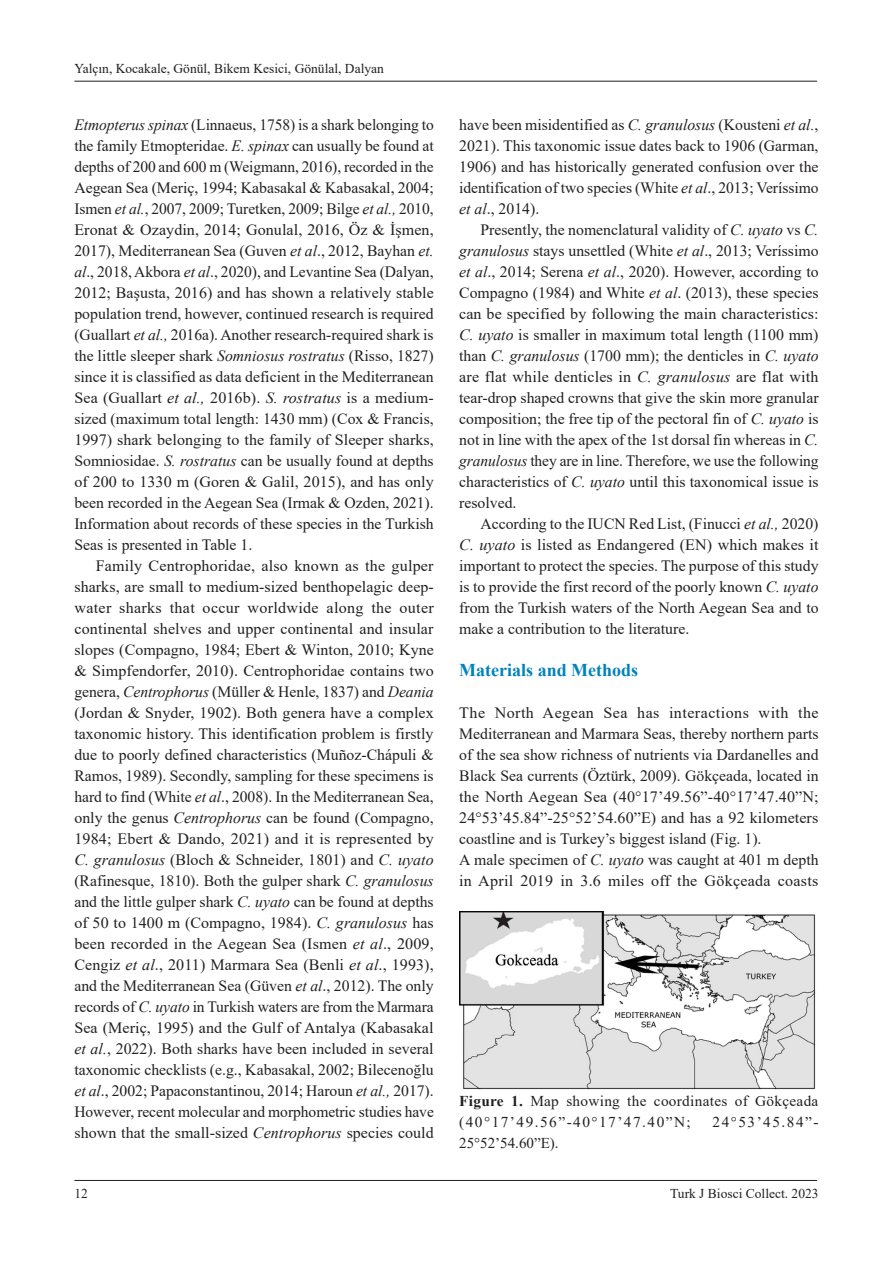
<style>
.page{position:relative;width:893px;height:1263px;background:#fff}
.page>*{position:absolute;margin:0;border:0;box-sizing:border-box;transform-origin:0 0}
.MetinAnaBaslik{font:700 18px "Times New Roman";color:#0082bb}
.AnaMetin{font:15.75px/21px "Times New Roman";color:#231f20;text-align:justify}
.AnaMetin-2{font:15px/21px "Times New Roman";letter-spacing:.02em;color:#231f20}
.t1{font:13.5px "Times New Roman";color:#231f20}
.s1{font-style:italic}
.s2{font-weight:700}
</style>
<div class="page">
<hr style="left:74px;top:81px;width:743px;height:1px;background:#231f20">
<hr style="left:74px;top:1180px;width:743px;height:1px;background:#231f20">
<img style="left:459px;top:912px;width:357px;height:178px">
<p class="t1" style="left:74px;top:59px;width:311px">Yalçın, Kocakale, Gönül, Bikem Kesici, Gönülal, Dalyan</p>
<p class="AnaMetin" style="left:74px;top:114px;width:361px"><span class="s1">Etmopterus spinax</span> (Linnaeus, 1758) is a shark belonging to the family Etmopteridae. <span class="s1">E. spinax</span> can usually be found at depths of 200 and 600 m (Weigmann, 2016), recorded in the Aegean Sea (Meriç, 1994; Kabasakal &amp; Kabasakal, 2004; Ismen <span class="s1">et al.</span>, 2007, 2009; Turetken, 2009; Bilge <span class="s1">et al.,</span> 2010, Eronat &amp; Ozaydin, 2014; Gonulal, 2016, Öz &amp; İşmen, 2017), Mediterranean Sea (Guven <span class="s1">et al</span>., 2012, Bayhan <span class="s1">et. al</span>., 2018, Akbora <span class="s1">et al</span>., 2020), and Levantine Sea (Dalyan, 2012; Başusta, 2016) and has shown a relatively stable population trend, however, continued research is required (Guallart <span class="s1">et al.,</span> 2016a). Another research-required shark is the little sleeper shark <span class="s1">Somniosus rostratus</span> (Risso, 1827) since it is classified as data deficient in the Mediterranean Sea (Guallart <span class="s1">et al.,</span> 2016b). <span class="s1">S. rostratus</span> is a medium&shy;sized (maximum total length: 1430 mm) (Cox &amp; Francis, 1997) shark belonging to the family of Sleeper sharks, Somniosidae. <span class="s1">S. rostratus</span> can be usually found at depths of 200 to 1330 m (Goren &amp; Galil, 2015), and has only been recorded in the Aegean Sea (Irmak &amp; Ozden, 2021).<br>Information about records of these species in the Turkish Seas is presented in Table 1.</p>
<p class="AnaMetin" style="left:74px;top:555px;width:361px;text-indent:21px">Family Centrophoridae, also known as the gulper sharks, are small to medium-sized benthopelagic deep&shy;water sharks that occur worldwide along the outer continental shelves and upper continental and insular slopes (Compagno, 1984; Ebert &amp; Winton, 2010; Kyne &amp; Simpfendorfer, 2010). Centrophoridae contains two genera, <span class="s1">Centrophorus</span> (Müller &amp; Henle, 1837) and <span class="s1">Deania </span>(Jordan &amp; Snyder, 1902). Both genera have a complex taxonomic history. This identification problem is firstly due to poorly defined characteristics (Muñoz-Chápuli &amp; Ramos, 1989). Secondly, sampling for these specimens is hard to find (White <span class="s1">et al</span>., 2008). In the Mediterranean Sea, only the genus <span class="s1">Centrophorus</span> can be found (Compagno, 1984; Ebert &amp; Dando, 2021) and it is represented by <span class="s1">C. granulosus</span> (Bloch &amp; Schneider, 1801) and <span class="s1">C. uyato </span>(Rafinesque, 1810). Both the gulper shark <span class="s1">C. granulosus </span>and the little gulper shark <span class="s1">C. uyato</span> can be found at depths of 50 to 1400 m (Compagno, 1984). <span class="s1">C. granulosus</span> has been recorded in the Aegean Sea (Ismen <span class="s1">et al</span>., 2009, Cengiz <span class="s1">et al</span>., 2011) Marmara Sea (Benli <span class="s1">et al</span>., 1993), and the Mediterranean Sea (Güven <span class="s1">et al</span>., 2012). The only records of <span class="s1">C. uyato</span> in Turkish waters are from the Marmara Sea (Meriç, 1995) and the Gulf of Antalya (Kabasakal <span class="s1">et al.</span>, 2022). Both sharks have been included in several taxonomic checklists (e.g., Kabasakal, 2002; Bilecenoğlu <span class="s1">et al</span>., 2002; Papaconstantinou, 2014; Haroun <span class="s1">et al.,</span> 2017).<br>However, recent molecular and morphometric studies have shown that the small-sized <span class="s1">Centrophorus</span> species could</p>
<p class="AnaMetin" style="left:459px;top:114px;width:361px">have been misidentified as <span class="s1">C. granulosus</span> (Kousteni <span class="s1">et al.</span>, 2021). This taxonomic issue dates back to 1906 (Garman, 1906) and has historically generated confusion over the identification of two species (White <span class="s1">et al</span>., 2013; Veríssimo <span class="s1">et al</span>., 2014).</p>
<p class="AnaMetin" style="left:459px;top:219px;width:361px;text-indent:21px">Presently, the nomenclatural validity of <span class="s1">C. uyato</span> vs <span class="s1">C. granulosus</span> stays unsettled (White <span class="s1">et al</span>., 2013; Veríssimo <span class="s1">et al</span>., 2014; Serena <span class="s1">et al</span>., 2020). However, according to Compagno (1984) and White <span class="s1">et al</span>. (2013), these species can be specified by following the main characteristics:<br><span class="s1">C. uyato</span> is smaller in maximum total length (1100 mm) than <span class="s1">C. granulosus</span> (1700 mm); the denticles in <span class="s1">C. uyato </span>are flat while denticles in <span class="s1">C. granulosus</span> are flat with tear-drop shaped crowns that give the skin more granular composition; the free tip of the pectoral fin of <span class="s1">C. uyato</span> is not in line with the apex of the 1st dorsal fin whereas in <span class="s1">C. granulosus</span> they are in line. Therefore, we use the following characteristics of <span class="s1">C. uyato</span> until this taxonomical issue is resolved.</p>
<p class="AnaMetin" style="left:459px;top:513px;width:361px;text-indent:21px">According to the IUCN Red List, (Finucci <span class="s1">et al.,</span> 2020)<br><span class="s1">C. uyato</span> is listed as Endangered (EN) which makes it important to protect the species. The purpose of this study is to provide the first record of the poorly known <span class="s1">C. uyato </span>from the Turkish waters of the North Aegean Sea and to make a contribution to the literature.</p>
<p class="MetinAnaBaslik" style="left:459px;top:657px;width:180px">Materials and Methods</p>
<p class="AnaMetin" style="left:459px;top:702px;width:361px">The North Aegean Sea has interactions with the Mediterranean and Marmara Seas, thereby northern parts of the sea show richness of nutrients via Dardanelles and Black Sea currents (Öztürk, 2009). Gökçeada, located in the North Aegean Sea (40°17’49.56”-40°17’47.40”N; 24°53’45.84”-25°52’54.60”E) and has a 92 kilometers coastline and is Turkey’s biggest island (Fig. 1).</p>
<p class="AnaMetin" style="left:459px;top:849px;width:361px">A male specimen of <span class="s1">C. uyato</span> was caught at 401 m depth in April 2019 in 3.6 miles off the Gökçeada coasts</p>
<p class="AnaMetin-2" style="left:459px;top:1090px;width:361px"><span class="s2">Figure 1.</span> Map showing the coordinates of Gökçeada (40°17’49.56”-40°17’47.40”N;</p>
<p class="AnaMetin-2" style="left:712px;top:1111px;width:107px">24°53’45.84”-</p>
<p class="AnaMetin-2" style="left:459px;top:1132px;width:101px">25°52’54.60”E).</p>
<p class="t1" style="left:74px;top:1184px;width:15px">12</p>
<p class="t1" style="left:670px;top:1184px;width:150px">Turk J Biosci Collect. 2023</p>
</div>
